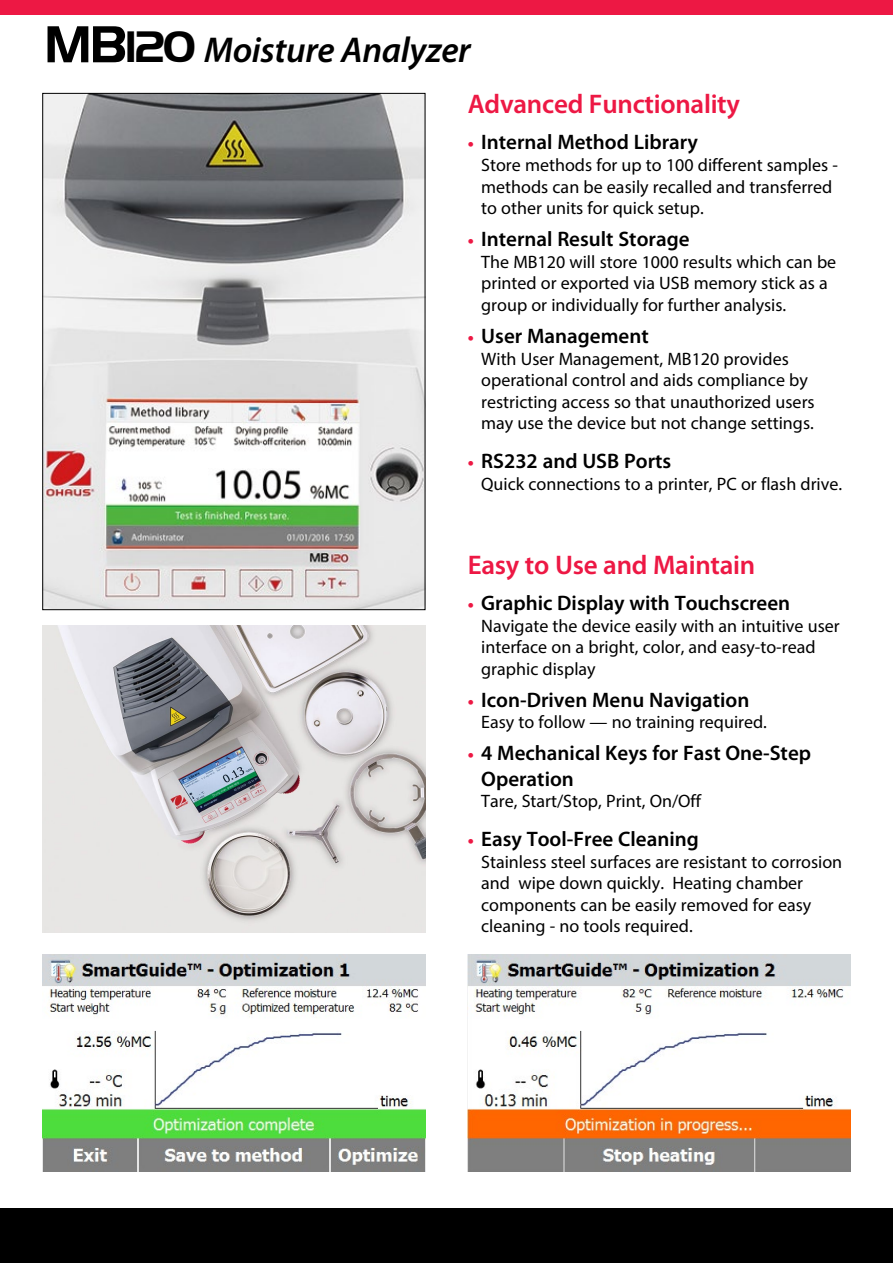
<style>
.page{position:relative;width:893px;height:1263px;background:#fff}
.page>*{position:absolute;margin:0;border:0;box-sizing:border-box;transform-origin:0 0}
.t1{font:italic 600 36px "Myriad Pro";letter-spacing:-.01em;color:#000}
.t2{font:600 27px "Myriad Pro";letter-spacing:-.01em;color:#ed1844}
.t3{font:600 21px/25.2px "Myriad Pro";color:#000}
.t4{font:18px/21.6px "Myriad Pro";color:#000}
.s1{font-family:"Handel Got D";font-weight:700;font-style:normal;font-size:54px}
.s2{font-family:"Handel Got D";font-weight:700;font-style:normal;font-size:45.9px}
.s3{font-weight:700;font-size:18px;color:#ed1844}
</style>
<div class="page">
<div style="left:0;top:0;width:893px;height:15px;background:#ed1844"></div>
<div style="left:0;top:1208px;width:893px;height:55px;background:#000"></div>
<img style="left:45px;top:95px;width:378px;height:513px">
<img style="left:43px;top:955px;width:382px;height:216px">
<img style="left:43px;top:626px;width:382px;height:306px">
<img style="left:468px;top:955px;width:382px;height:216px">
<h1 class="t1" style="left:44px;top:27px;width:428px"><span class="s1">MB</span><span class="s2">120</span> Moisture Analyzer</h1>
<h2 class="t2" style="left:468px;top:87px;width:274px">Advanced Functionality</h2>
<p class="t3" style="left:468px;top:129px;width:232px"><span class="s3">•</span> Internal Method Library</p>
<p class="t4" style="left:481px;top:154px;width:358px">Store methods for up to 100 different samples - methods can be easily recalled and transferred to other units for quick setup.</p>
<p class="t3" style="left:468px;top:226px;width:223px"><span class="s3">•</span> Internal Result Storage</p>
<p class="t4" style="left:481px;top:251px;width:356px">The MB120 will store 1000 results which can be printed or exported via USB memory stick as a group or individually for further analysis.</p>
<p class="t3" style="left:468px;top:323px;width:182px"><span class="s3">•</span> User Management</p>
<p class="t4" style="left:481px;top:347px;width:335px">With User Management, MB120 provides operational control and aids compliance by restricting access so that unauthorized users may use the device but not change settings.</p>
<p class="t3" style="left:468px;top:448px;width:205px"><span class="s3">•</span> RS232 and USB Ports</p>
<p class="t4" style="left:481px;top:472px;width:362px">Quick connections to a printer, PC or flash drive.</p>
<h2 class="t2" style="left:468px;top:548px;width:289px">Easy to Use and Maintain</h2>
<p class="t3" style="left:468px;top:590px;width:324px"><span class="s3">•</span> Graphic Display with Touchscreen</p>
<p class="t4" style="left:481px;top:615px;width:360px">Navigate the device easily with an intuitive user interface on a bright, color, and easy-to-read graphic display</p>
<p class="t3" style="left:468px;top:687px;width:283px"><span class="s3">•</span> Icon-Driven Menu Navigation</p>
<p class="t4" style="left:481px;top:711px;width:287px">Easy to follow — no training required.</p>
<p class="t3" style="left:481px;top:740px;width:331px;text-indent:-14px"><span class="s3">•</span> 4 Mechanical Keys for Fast One-Step<br>Operation</p>
<p class="t4" style="left:481px;top:790px;width:221px">Tare, Start/Stop, Print, On/Off</p>
<p class="t3" style="left:468px;top:826px;width:233px"><span class="s3">•</span> Easy Tool-Free Cleaning</p>
<p class="t4" style="left:481px;top:850px;width:363px">Stainless steel surfaces are resistant to corrosion and wipe down quickly. Heating chamber components can be easily removed for easy cleaning - no tools required.</p>
</div>
